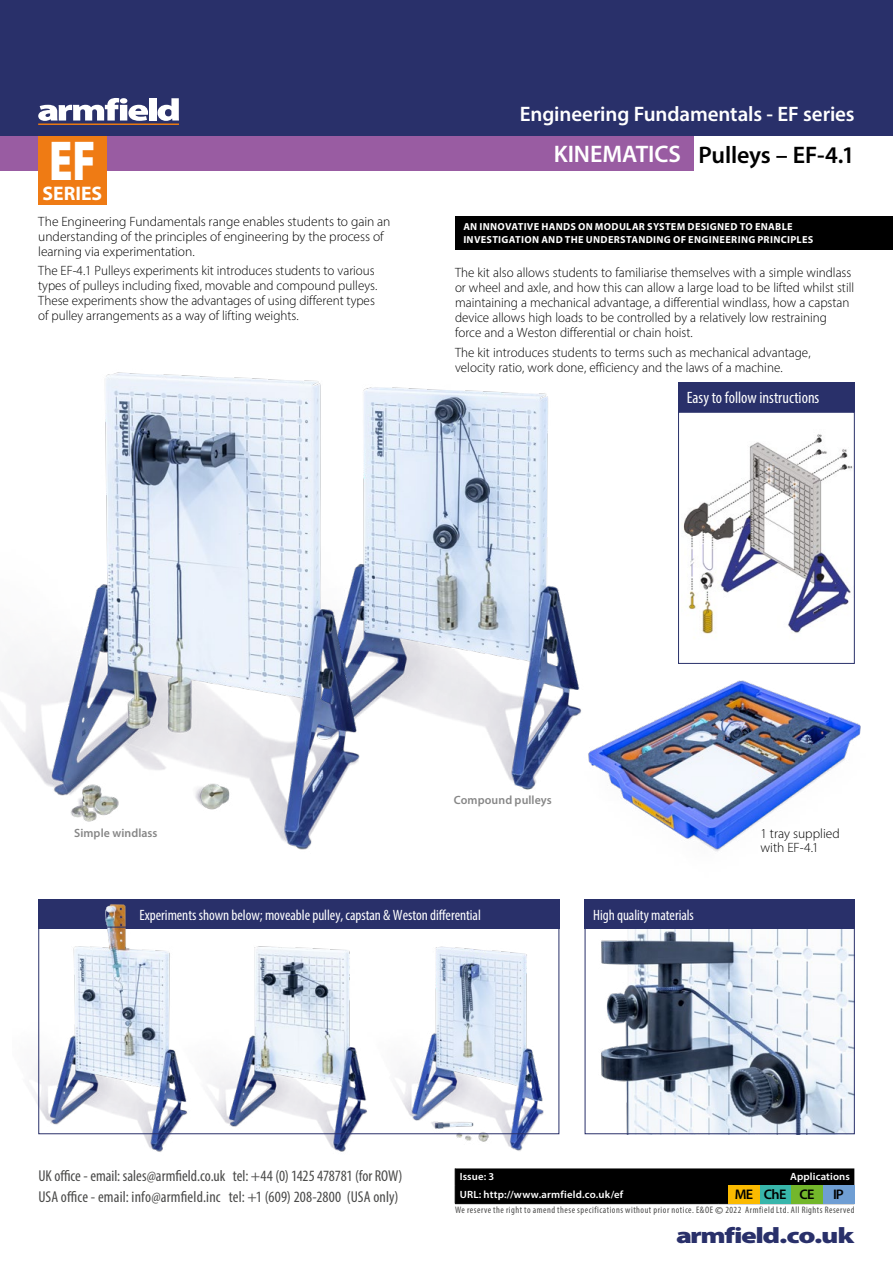
<style>
.page{position:relative;width:893px;height:1263px;background:#fff}
.page>*{position:absolute;margin:0;border:0;box-sizing:border-box;transform-origin:0 0}
.t1{font:900 56.55px "Myriad Pro";color:#fff;scale:.75 1}
.t2{font:600 24px "Myriad Pro";letter-spacing:-.01em;color:#000}
.HeadingSOLID{font:600 24px "Myriad Pro";letter-spacing:-.005em;color:#fff}
.t3{font:900 22.35px "Myriad Pro";letter-spacing:-.045em;color:#29306a;scale:1.3 1}
.t4{font:600 21px "Myriad Pro";letter-spacing:-.005em;color:#fff}
.t5{font:700 19.65px "Myriad Pro";color:#fff}
.HeadingSOLID-2{font:condensed 16.5px "Myriad Pro";color:#fff}
.t6{font:condensed 15.75px/20.9px "Myriad Pro";letter-spacing:.005em;color:#4a4a49}
.HeadingSOLID-3{font:condensed 15px "Myriad Pro";letter-spacing:-.005em;color:#fff}
.t7{font:600 13.95px "Myriad Pro";letter-spacing:-.055em;color:#000}
.BOX_text{font:300 13.5px/15px "Myriad Pro";color:#000}
.Body_copy{font:300 13.5px/15px "Myriad Pro";color:#000}
.Body_copy-2{font:600 12px "Myriad Pro";letter-spacing:.005em;color:#878787}
.t8{font:600 10.5px "Myriad Pro";letter-spacing:.015em;color:#fff}
.t9{font:700 10.2px/13px "Myriad Pro";color:#fff}
.t10{font:condensed 9.45px "Myriad Pro";letter-spacing:.05em;color:#4a4a49}
.s1{font-weight:600;font-stretch:normal;font-size:10.8px}
</style>
<div class="page">
<div style="left:0;top:0;width:893px;height:136px;background:#29306a"></div>
<div style="left:455px;top:1168px;width:399px;height:35px;background:#000"></div>
<hr style="left:455px;top:1203px;width:263px;height:1px;background:#000">
<hr style="left:718px;top:1203px;width:136px;height:1px;background:#000">
<div style="left:728px;top:1185px;width:32px;height:18px;background:#fbba00"></div>
<div style="left:760px;top:1185px;width:31px;height:18px;background:#38b6ab"></div>
<div style="left:791px;top:1185px;width:32px;height:18px;background:#73b72b"></div>
<div style="left:823px;top:1185px;width:31px;height:18px;background:#6f9ed4"></div>
<div style="left:0;top:136px;width:694px;height:34px;background:#995ca2"></div>
<img style="left:601px;top:929px;width:252px;height:203px">
<div style="left:585px;top:927px;width:270px;height:207px;border:1px solid #29306a"></div>
<img style="left:625px;top:680px;width:236px;height:172px">
<img style="left:378px;top:387px;width:247px;height:413px">
<img style="left:683px;top:434px;width:170px;height:200px">
<div style="left:678px;top:412px;width:177px;height:252px;border:1px solid #29306a"></div>
<img style="left:219px;top:946px;width:149px;height:206px">
<img style="left:31px;top:899px;width:188px;height:253px">
<img style="left:368px;top:935px;width:192px;height:216px">
<img style="left:0;top:372px;width:378px;height:478px">
<svg style="left:38px;top:98px;width:110px;height:23px"></svg>
<div style="left:149px;top:98px;width:7px;height:23px;background:#fff"></div>
<svg style="left:157px;top:98px;width:22px;height:23px"></svg>
<hr style="left:38px;top:123px;width:141px;height:2px;background:#ef7b10">
<div style="left:38px;top:136px;width:68px;height:68px;background:#ef7b14"></div>
<div style="left:585px;top:899px;width:270px;height:30px;background:#29306a"></div>
<div style="left:455px;top:216px;width:438px;height:33px;background:#000"></div>
<div style="left:678px;top:382px;width:177px;height:30px;background:#29306a"></div>
<div style="left:129px;top:899px;width:430px;height:30px;background:#29306a"></div>
<h1 class="t1" style="left:49px;top:123px;width:64px">EF</h1>
<h3 class="t5" style="left:43px;top:180px;width:61px">SERIES</h3>
<p class="Body_copy" style="left:38px;top:214px;width:354px">The Engineering Fundamentals range enables students to gain an understanding of the principles of engineering by the process of learning via experimentation.</p>
<p class="Body_copy" style="left:38px;top:263px;width:341px">The EF-4.1 Pulleys experiments kit introduces students to various types of pulleys including fixed, movable and compound pulleys.<br>These experiments show the advantages of using different types of pulley arrangements as a way of lifting weights.</p>
<h3 class="t4" style="left:520px;top:100px;width:336px">Engineering Fundamentals - EF series</h3>
<p class="HeadingSOLID" style="left:554px;top:139px;width:129px">KINEMATICS</p>
<p class="t2" style="left:699px;top:140px;width:158px">Pulleys – EF-4.1</p>
<p class="t9" style="left:463px;top:220px;width:352px">AN INNOVATIVE HANDS ON MODULAR SYSTEM DESIGNED TO ENABLE<br>INVESTIGATION AND THE UNDERSTANDING OF ENGINEERING PRINCIPLES</p>
<p class="BOX_text" style="left:455px;top:265px;width:401px">The kit also allows students to familiarise themselves with a simple windlass or wheel and axle, and how this can allow a large load to be lifted whilst still maintaining a mechanical advantage, a differential windlass, how a capstan device allows high loads to be controlled by a relatively low restraining force and a Weston differential or chain hoist.</p>
<p class="BOX_text" style="left:455px;top:344px;width:357px">The kit introduces students to terms such as mechanical advantage, velocity ratio, work done, efficiency and the laws of a machine.</p>
<p class="HeadingSOLID-2" style="left:687px;top:388px;width:134px">Easy to follow instructions</p>
<p class="Body_copy-2" style="left:74px;top:825px;width:85px">Simple windlass</p>
<p class="Body_copy-2" style="left:454px;top:793px;width:99px">Compound pulleys</p>
<p class="BOX_text" style="left:760px;top:825px;width:81px">1 tray supplied</p>
<p class="BOX_text" style="left:760px;top:840px;width:60px">with EF-4.1</p>
<p class="HeadingSOLID-3" style="left:140px;top:906px;width:343px">Experiments shown below; moveable pulley, capstan &amp; Weston differential</p>
<p class="HeadingSOLID-3" style="left:593px;top:906px;width:102px">High quality materials</p>
<p class="t6" style="left:38px;top:1165px;width:366px">UK office - email: sales@armfield.co.uk tel: +44 (0) 1425 478781 (for ROW)<br>USA office - email: info@armfield.inc tel: +1 (609) 208-2800 (USA only)</p>
<p class="t8" style="left:460px;top:1170px;width:36px">Issue: 3</p>
<p class="t8" style="left:790px;top:1170px;width:61px">Applications</p>
<p class="t8" style="left:460px;top:1187px;width:165px">URL: http://www.armfield.co.uk/ef</p>
<p class="t7" style="left:735px;top:1185px;width:81px">ME ChE CE</p>
<p class="t7" style="left:833px;top:1185px;width:12px">IP</p>
<h3 class="t3" style="left:676px;top:1220px;width:138px">armfield.co.uk</h3>
<p class="t10" style="left:455px;top:1204px;width:401px">We reserve the right to amend these specifications without prior notice. E&amp;OE <span class="s1">©</span> 2022 Armfield Ltd. All Rights Reserved</p>
</div>
